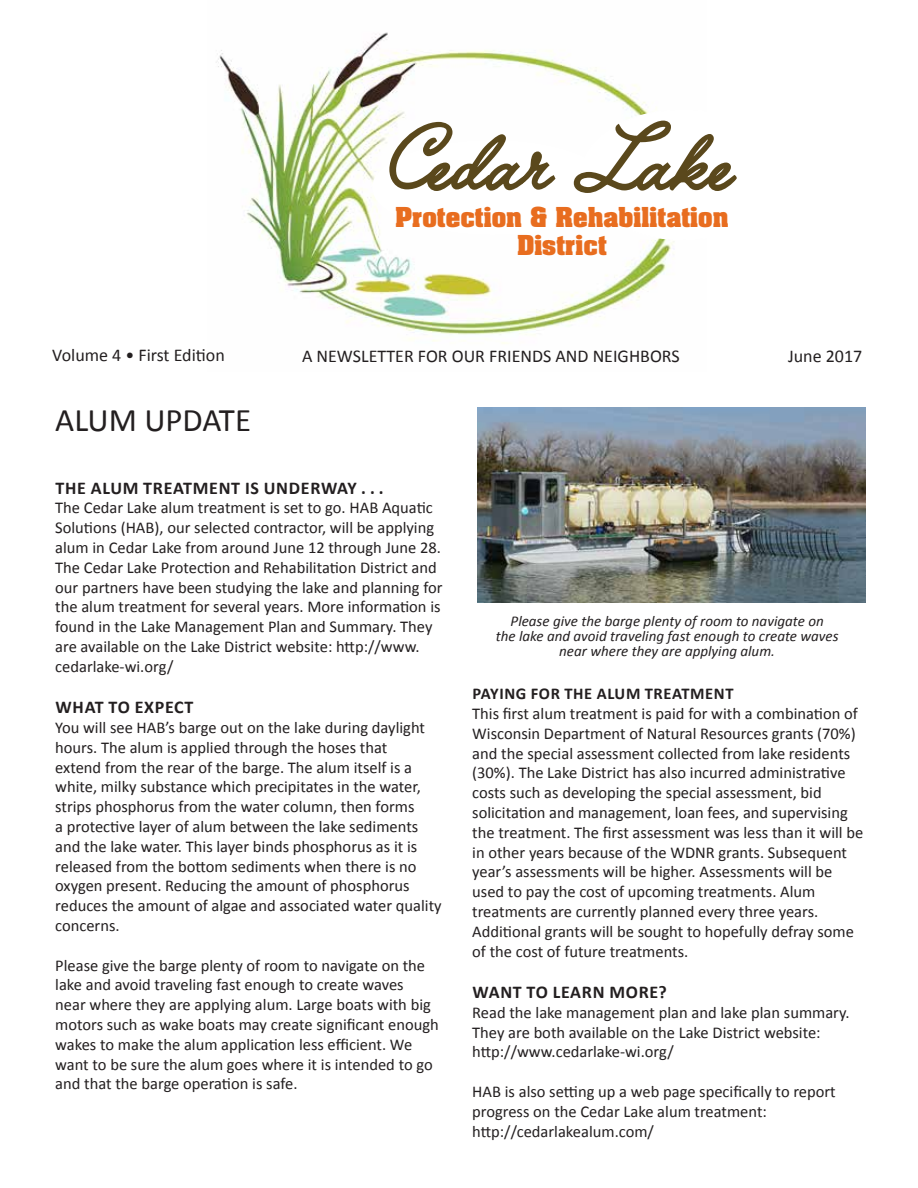
<style>
.page{position:relative;width:918px;height:1188px;background:#fff}
.page>*{position:absolute;margin:0;border:0;box-sizing:border-box;transform-origin:0 0}
.t1{font:93.6px "Laurell";color:#5a481c}
.t2{font:33px "Calibri";color:#231f20}
.t3{font:700 23.4px/28px "Aachen";color:#e86d1f;text-align:center}
.t4{font:18px "Calibri";color:#231f20}
.t5{font:700 18px "Calibri";letter-spacing:.04em;color:#231f20}
.t6{font:16.5px/19.8px "Calibri";color:#231f20}
.t7{font:700 16.5px "Calibri";letter-spacing:.04em;color:#231f20}
.t8{font:italic 15px/15px "Calibri";color:#231f20;text-align:center}
</style>
<div class="page">
<img style="left:216px;top:32px;width:458px;height:312px">
<div style="left:372px;top:140px;width:241px;height:95px;background:#fff;border-radius:50%"></div>
<div style="left:580px;top:110px;width:208px;height:130px;background:#fff;border-radius:50%"></div>
<svg style="left:388px;top:121px;width:170px;height:70px"></svg>
<svg style="left:572px;top:119px;width:165px;height:74px"></svg>
<img style="left:477px;top:407px;width:388px;height:195px">
<h1 class="t1" style="left:380px;top:103px;width:351px">Cedar Lake</h1>
<h3 class="t3" style="left:395px;top:203px;width:335px">Protection &amp; Rehabilitation<br>District</h3>
<p class="t4" style="left:52px;top:344px;width:174px">Volume 4 • First Edition</p>
<p class="t4" style="left:302px;top:344px;width:379px">A NEWSLETTER FOR OUR FRIENDS AND NEIGHBORS</p>
<p class="t4" style="left:788px;top:344px;width:76px">June 2017</p>
<h2 class="t2" style="left:55px;top:399px;width:197px">ALUM UPDATE</h2>
<p class="t5" style="left:56px;top:476px;width:330px">THE ALUM TREATMENT IS UNDERWAY . . .</p>
<p class="t6" style="left:55px;top:498px;width:389px">The Cedar Lake alum treatment is set to go. HAB Aquatic Solutions (HAB), our selected contractor, will be applying alum in Cedar Lake from around June 12 through June 28.<br>The Cedar Lake Protection and Rehabilitation District and our partners have been studying the lake and planning for the alum treatment for several years. More information is found in the Lake Management Plan and Summary. They are available on the Lake District website: http://www. cedarlake-wi.org/</p>
<p class="t5" style="left:56px;top:696px;width:139px">WHAT TO EXPECT</p>
<p class="t6" style="left:55px;top:718px;width:388px">You will see HAB’s barge out on the lake during daylight hours. The alum is applied through the hoses that<br>extend from the rear of the barge. The alum itself is a white, milky substance which precipitates in the water, strips phosphorus from the water column, then forms<br>a protective layer of alum between the lake sediments and the lake water. This layer binds phosphorus as it is released from the bottom sediments when there is no oxygen present. Reducing the amount of phosphorus reduces the amount of algae and associated water quality concerns.</p>
<p class="t6" style="left:55px;top:955px;width:385px">Please give the barge plenty of room to navigate on the lake and avoid traveling fast enough to create waves<br>near where they are applying alum. Large boats with big motors such as wake boats may create significant enough wakes to make the alum application less efficient. We want to be sure the alum goes where it is intended to go and that the barge operation is safe.</p>
<p class="t8" style="left:496px;top:613px;width:344px">Please give the barge plenty of room to navigate on<br>the lake and avoid traveling fast enough to create waves near where they are applying alum.</p>
<p class="t7" style="left:473px;top:683px;width:263px">PAYING FOR THE ALUM TREATMENT</p>
<p class="t6" style="left:472px;top:704px;width:393px">This first alum treatment is paid for with a combination of Wisconsin Department of Natural Resources grants (70%) and the special assessment collected from lake residents (30%). The Lake District has also incurred administrative costs such as developing the special assessment, bid solicitation and management, loan fees, and supervising the treatment. The first assessment was less than it will be in other years because of the WDNR grants. Subsequent year’s assessments will be higher. Assessments will be used to pay the cost of upcoming treatments. Alum treatments are currently planned every three years.<br>Additional grants will be sought to hopefully defray some of the cost of future treatments.</p>
<p class="t5" style="left:473px;top:981px;width:196px">WANT TO LEARN MORE?</p>
<p class="t6" style="left:472px;top:1003px;width:379px">Read the lake management plan and lake plan summary.<br>They are both available on the Lake District website: http://www.cedarlake-wi.org/</p>
<p class="t6" style="left:472px;top:1082px;width:365px">HAB is also setting up a web page specifically to report progress on the Cedar Lake alum treatment: http://cedarlakealum.com/</p>
</div>
